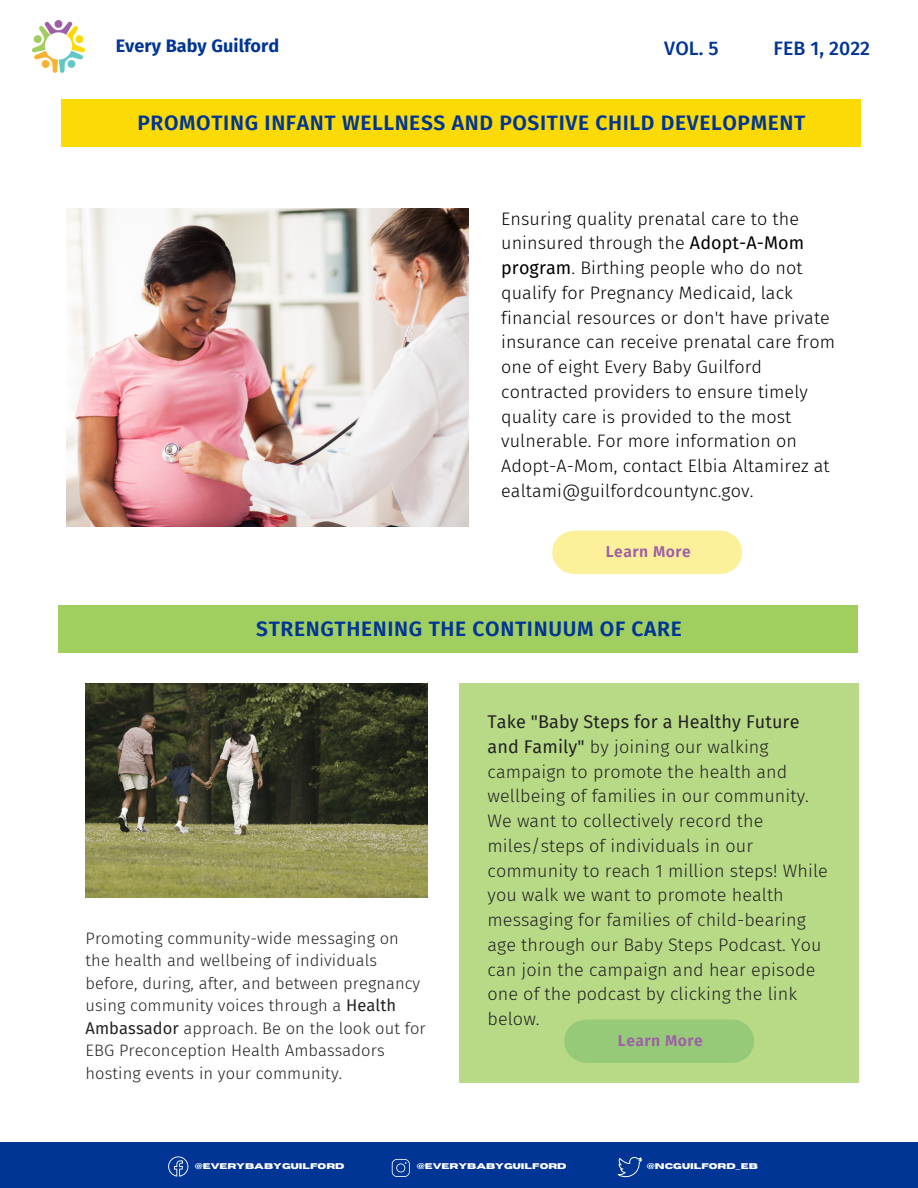
<style>
.page{position:relative;width:918px;height:1188px;background:#fff}
.page>*{position:absolute;margin:0;border:0;box-sizing:border-box;transform-origin:0 0}
.t1{font:600 21px "Fira Sans";letter-spacing:.03em;color:#003595}
.t2{font:500 19.5px "Fira Sans";letter-spacing:.005em;color:#003595}
.t3{font:300 18px/24.8px "Fira Sans";letter-spacing:.005em;color:#222}
.t4{font:300 18px/24.8px "Fira Sans";letter-spacing:.005em;color:#000}
.t5{font:700 18px "Fira Sans";letter-spacing:.005em;color:#003595}
.t6{font:300 16.5px/22.5px "Fira Sans";letter-spacing:.005em;color:#222}
.t7{font:600 15.75px "Fira Sans";letter-spacing:.03em;color:#9e5fa6}
.t8{font:700 8.25px "Horizon";color:#fff}
.s1{font-weight:400}
</style>
<div class="page">
<img style="left:67px;top:209px;width:401px;height:318px">
<div style="left:552px;top:531px;width:190px;height:43px;background:#fdf09a;border-radius:22px"></div>
<img style="left:86px;top:683px;width:342px;height:215px">
<div style="left:459px;top:683px;width:399px;height:399px;background:#b8da87"></div>
<div style="left:564px;top:1019px;width:190px;height:44px;background:#96c978;border-radius:22px"></div>
<div style="left:61px;top:100px;width:800px;height:47px;background:#fbda05"></div>
<img style="left:33px;top:21px;width:53px;height:52px">
<div style="left:58px;top:606px;width:800px;height:47px;background:#a0ce5f"></div>
<div style="left:0;top:1142px;width:918px;height:46px;background:#003595"></div>
<svg style="left:618px;top:1157px;width:24px;height:20px"></svg>
<svg style="left:168px;top:1156px;width:20px;height:21px"></svg>
<svg style="left:392px;top:1159px;width:18px;height:18px"></svg>
<p class="t5" style="left:116px;top:35px;width:165px">Every Baby Guilford</p>
<p class="t2" style="left:664px;top:37px;width:56px">VOL. 5</p>
<p class="t2" style="left:773px;top:36px;width:98px">FEB 1, 2022</p>
<p class="t1" style="left:137px;top:111px;width:669px">PROMOTING INFANT WELLNESS AND POSITIVE CHILD DEVELOPMENT</p>
<p class="t4" style="left:501px;top:206px;width:335px">Ensuring quality prenatal care to the uninsured through the <span class="s1">Adopt-A-Mom program</span>. Birthing people who do not qualify for Pregnancy Medicaid, lack financial resources or don't have private insurance can receive prenatal care from one of eight Every Baby Guilford contracted providers to ensure timely quality care is provided to the most vulnerable. For more information on Adopt-A-Mom, contact Elbia Altamirez at ealtami@guilfordcountync.gov.</p>
<p class="t7" style="left:606px;top:542px;width:86px">Learn More</p>
<p class="t1" style="left:256px;top:617px;width:427px">STRENGTHENING THE CONTINUUM OF CARE</p>
<p class="t6" style="left:86px;top:927px;width:342px">Promoting community-wide messaging on the health and wellbeing of individuals before, during, after, and between pregnancy using community voices through a <span class="s1">Health Ambassador</span> approach. Be on the look out for EBG Preconception Health Ambassadors hosting events in your community.</p>
<p class="t3" style="left:487px;top:710px;width:342px"><span class="s1">Take "Baby Steps for a Healthy Future and Family"</span> by joining our walking campaign to promote the health and wellbeing of families in our community.<br>We want to collectively record the miles/steps of individuals in our community to reach 1 million steps! While you walk we want to promote health messaging for families of child-bearing age through our Baby Steps Podcast. You can join the campaign and hear episode one of the podcast by clicking the link below.</p>
<p class="t7" style="left:618px;top:1031px;width:86px">Learn More</p>
<p class="t8" style="left:195px;top:1162px;width:151px">@EVERYBABYGUILFORD</p>
<p class="t8" style="left:417px;top:1162px;width:151px">@EVERYBABYGUILFORD</p>
<p class="t8" style="left:647px;top:1162px;width:113px">@NCGUILFORD_EB</p>
</div>
